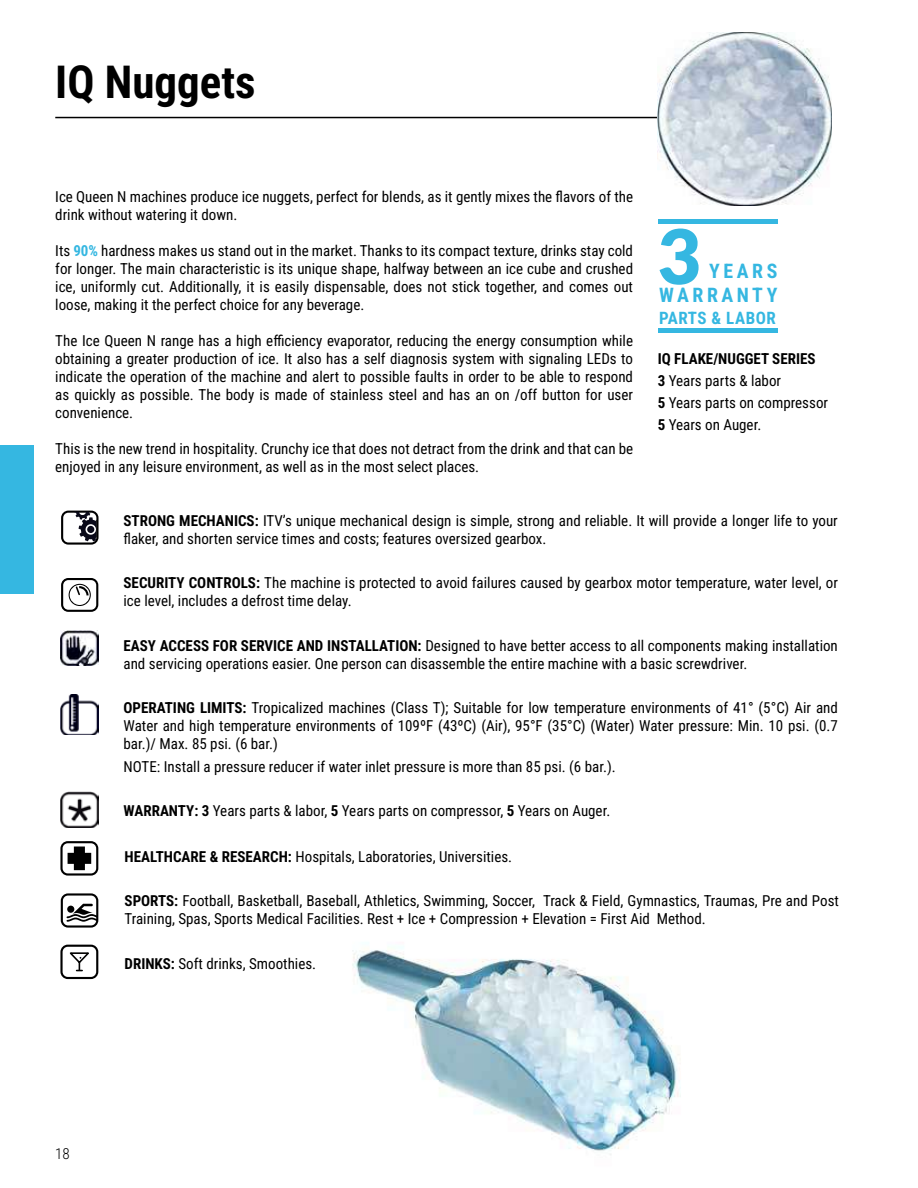
<style>
.page{position:relative;width:918px;height:1188px;background:#fff}
.page>*{position:absolute;margin:0;border:0;box-sizing:border-box;transform-origin:0 0}
.t1{font:900 75.45px "Lato";color:#35b7e1}
.t2{font:700 45px "Roboto Condensed";color:#000}
.t3{font:700 19.8px/23.7px "Roboto Condensed";letter-spacing:.18em;color:#35b7e1;text-align:right}
.t4{font:700 16.95px "Roboto Condensed";letter-spacing:.03em;color:#35b7e1}
.t5{font:15px/18px "Roboto Condensed";color:#000}
.t6{font:300 15px "Roboto Condensed";color:#000}
.s1{font-weight:700;color:#35b7e1}
.s2{font-weight:700}
</style>
<div class="page">
<div style="left:0;top:445px;width:34px;height:149px;background:#35b7e1"></div>
<img style="left:352px;top:947px;width:329px;height:208px">
<hr style="left:55px;top:117px;width:612px;height:1px;background:#000">
<hr style="left:658px;top:328px;width:119px;height:4px;background:#35b7e1">
<div style="left:658px;top:219px;width:119px;height:5px;background:#35b7e1"></div>
<img style="left:61px;top:630px;width:37px;height:35px">
<img style="left:61px;top:694px;width:37px;height:41px">
<img style="left:61px;top:792px;width:37px;height:35px">
<svg style="left:61px;top:511px;width:38px;height:34px"></svg>
<svg style="left:61px;top:578px;width:37px;height:34px"></svg>
<svg style="left:61px;top:893px;width:37px;height:35px"></svg>
<svg style="left:60px;top:841px;width:38px;height:35px"></svg>
<svg style="left:60px;top:945px;width:38px;height:34px"></svg>
<img style="left:658px;top:32px;width:174px;height:174px">
<h2 class="t2" style="left:55px;top:50px;width:202px">IQ Nuggets</h2>
<p class="t5" style="left:55px;top:187px;width:579px">Ice Queen N machines produce ice nuggets, perfect for blends, as it gently mixes the flavors of the drink without watering it down.</p>
<p class="t5" style="left:55px;top:241px;width:579px;text-align:justify">Its <span class="s1">90%</span> hardness makes us stand out in the market. Thanks to its compact texture, drinks stay cold for longer. The main characteristic is its unique shape, halfway between an ice cube and crushed ice, uniformly cut. Additionally, it is easily dispensable, does not stick together, and comes out loose, making it the perfect choice for any beverage.</p>
<p class="t5" style="left:55px;top:331px;width:579px;text-align:justify">The Ice Queen N range has a high efficiency evaporator, reducing the energy consumption while obtaining a greater production of ice. It also has a self diagnosis system with signaling LEDs to indicate the operation of the machine and alert to possible faults in order to be able to respond as quickly as possible. The body is made of stainless steel and has an on /off button for user convenience.</p>
<p class="t5" style="left:55px;top:439px;width:579px">This is the new trend in hospitality. Crunchy ice that does not detract from the drink and that can be enjoyed in any leisure environment, as well as in the most select places.</p>
<h1 class="t1" style="left:658px;top:200px;width:45px">3</h1>
<p class="t4" style="left:659px;top:306px;width:118px">PARTS &amp; LABOR</p>
<h3 class="t3" style="left:659px;top:259px;width:120px">YEARS<br>WARRANTY</h3>
<p class="t5" style="left:658px;top:347px;width:172px;line-height:21.8px"><span class="s2">IQ FLAKE/NUGGET SERIES<br>3</span> Years parts &amp; labor<br><span class="s2">5</span> Years parts on compressor<br><span class="s2">5</span> Years on Auger.</p>
<p class="t5" style="left:124px;top:511px;width:716px"><span class="s2">STRONG MECHANICS:</span> ITV’s unique mechanical design is simple, strong and reliable. It will provide a longer life to your flaker, and shorten service times and costs; features oversized gearbox.</p>
<p class="t5" style="left:124px;top:574px;width:716px"><span class="s2">SECURITY CONTROLS:</span> The machine is protected to avoid failures caused by gearbox motor temperature, water level, or ice level, includes a defrost time delay.</p>
<p class="t5" style="left:124px;top:636px;width:716px"><span class="s2">EASY ACCESS FOR SERVICE AND INSTALLATION:</span> Designed to have better access to all components making installation and servicing operations easier. One person can disassemble the entire machine with a basic screwdriver.</p>
<p class="t5" style="left:124px;top:699px;width:716px;text-align:justify"><span class="s2">OPERATING LIMITS:</span> Tropicalized machines (Class T); Suitable for low temperature environments of 41° (5°C) Air and Water and high temperature environments of 109ºF (43ºC) (Air), 95°F (35°C) (Water) Water pressure: Min. 10 psi. (0.7 bar.)/ Max. 85 psi. (6 bar.)</p>
<p class="t5" style="left:124px;top:757px;width:494px">NOTE: Install a pressure reducer if water inlet pressure is more than 85 psi. (6 bar.).</p>
<p class="t5" style="left:124px;top:801px;width:488px"><span class="s2">WARRANTY: 3</span> Years parts &amp; labor, <span class="s2">5</span> Years parts on compressor, <span class="s2">5</span> Years on Auger.</p>
<p class="t5" style="left:125px;top:847px;width:389px"><span class="s2">HEALTHCARE &amp; RESEARCH:</span> Hospitals, Laboratories, Universities.</p>
<p class="t5" style="left:125px;top:892px;width:716px"><span class="s2">SPORTS:</span> Football, Basketball, Baseball, Athletics, Swimming, Soccer, Track &amp; Field, Gymnastics, Traumas, Pre and Post<br>Training, Spas, Sports Medical Facilities. Rest + Ice + Compression + Elevation = First Aid Method.</p>
<p class="t5" style="left:125px;top:954px;width:193px"><span class="s2">DRINKS:</span> Soft drinks, Smoothies.</p>
<p class="t6" style="left:55px;top:1144px;width:16px">18</p>
</div>
